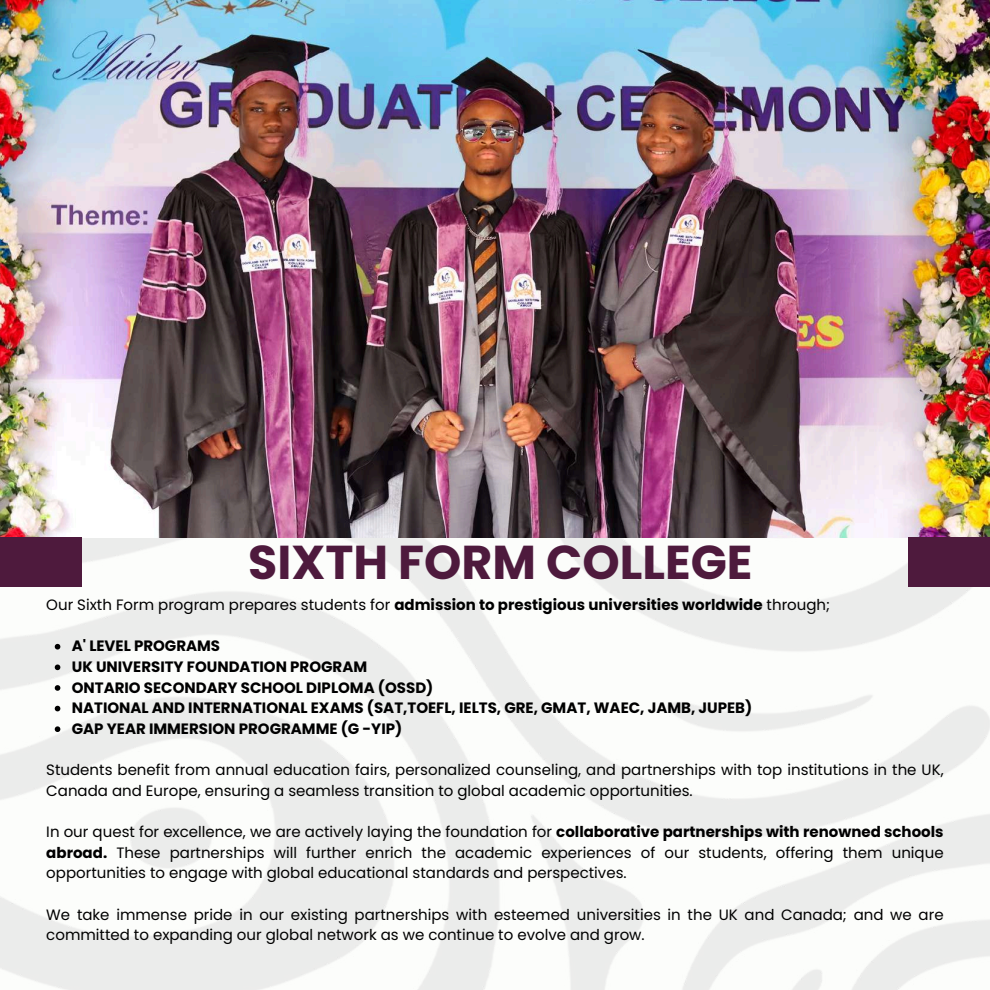
<style>
.page{position:relative;width:990px;height:990px;background:#fff}
.page>*{position:absolute;margin:0;border:0;box-sizing:border-box;transform-origin:0 0}
.t1{font:700 47.5px "Poppins";color:#4e1a3d}
.t2{font:15px/20.6px "Poppins";color:#000}
.t3{font:700 15px/20.6px "Poppins";color:#000}
.s1{font-weight:700}
</style>
<div class="page">
<img style="left:0;top:537px;width:990px;height:453px">
<svg style="left:55px;top:644px;width:5px;height:6px"></svg>
<svg style="left:55px;top:665px;width:5px;height:5px"></svg>
<svg style="left:55px;top:685px;width:5px;height:6px"></svg>
<svg style="left:55px;top:706px;width:5px;height:5px"></svg>
<svg style="left:55px;top:726px;width:5px;height:6px"></svg>
<img style="left:0;top:0;width:990px;height:537px">
<div style="left:0;top:538px;width:82px;height:49px;background:#4e1a3d"></div>
<div style="left:908px;top:538px;width:82px;height:49px;background:#4e1a3d"></div>
<h1 class="t1" style="left:248px;top:529px;width:506px">SIXTH FORM COLLEGE</h1>
<p class="t2" style="left:46px;top:595px;width:785px">Our Sixth Form program prepares students for <span class="s1">admission to prestigious universities worldwide</span> through;</p>
<p class="t3" style="left:72px;top:636px;width:682px">A' LEVEL PROGRAMS<br>UK UNIVERSITY FOUNDATION PROGRAM<br>ONTARIO SECONDARY SCHOOL DIPLOMA (OSSD)<br>NATIONAL AND INTERNATIONAL EXAMS (SAT,TOEFL, IELTS, GRE, GMAT, WAEC, JAMB, JUPEB)<br>GAP YEAR IMMERSION PROGRAMME (G -YIP)</p>
<p class="t2" style="left:46px;top:760px;width:899px">Students benefit from annual education fairs, personalized counseling, and partnerships with top institutions in the UK,<br>Canada and Europe, ensuring a seamless transition to global academic opportunities.</p>
<p class="t2" style="left:46px;top:821px;width:899px;text-align:justify">In our quest for excellence, we are actively laying the foundation for <span class="s1">collaborative partnerships with renowned schools abroad.</span> These partnerships will further enrich the academic experiences of our students, offering them unique opportunities to engage with global educational standards and perspectives.</p>
<p class="t2" style="left:46px;top:904px;width:899px">We take immense pride in our existing partnerships with esteemed universities in the UK and Canada; and we are committed to expanding our global network as we continue to evolve and grow.</p>
</div>
